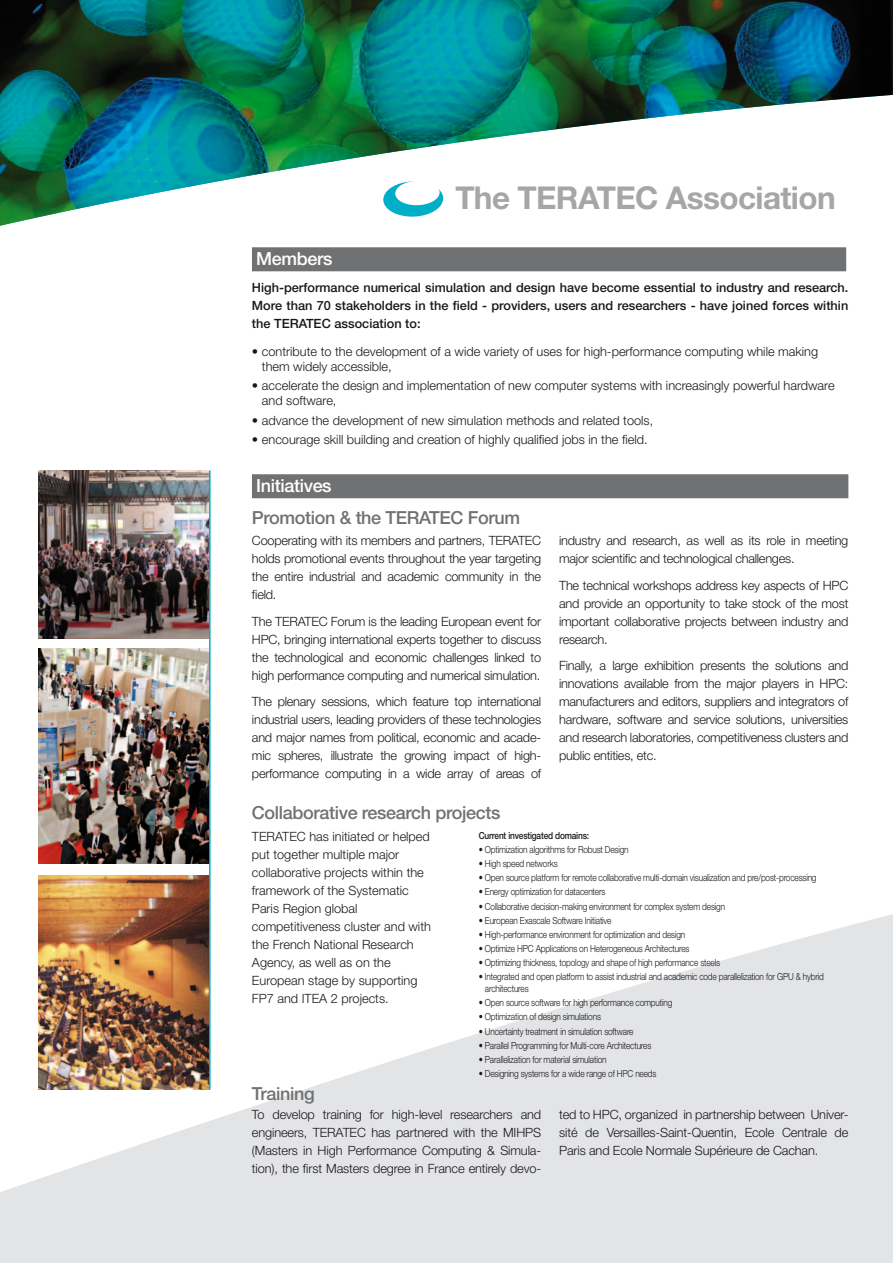
<style>
.page{position:relative;width:893px;height:1263px;background:#fff}
.page>*{position:absolute;margin:0;border:0;box-sizing:border-box;transform-origin:0 0}
.t1{font:700 31.5px "Helvetica Neue";letter-spacing:-.02em;color:#a5a6a8}
._2e_sous-titre{font:500 18px "Helvetica Neue";letter-spacing:-.02em;color:#707173}
.sous_titre{font:500 18px "Helvetica Neue";letter-spacing:-.02em;color:#fff}
.texte{font:300 12.75px/18px "Helvetica Neue";color:#1a171c;text-align:justify}
.texte-2{font:500 12.75px/18px "Helvetica Neue";color:#1a171c;text-align:justify}
.texte-3{font:300 12.75px/18px "Helvetica Neue";letter-spacing:-.02em;color:#1a171c}
.t2{font:300 9.75px/12px "Helvetica Neue";letter-spacing:-.02em;color:#1a171c;scale:.85 1}
.t3{font:500 9.75px "Helvetica Neue";letter-spacing:-.02em;color:#1a171c;scale:.85 1}
</style>
<div class="page">
<svg style="left:0;top:667px;width:893px;height:596px"></svg>
<img style="left:0;top:0;width:893px;height:226px">
<img style="left:39px;top:471px;width:170px;height:168px">
<img style="left:39px;top:875px;width:170px;height:214px">
<img style="left:39px;top:648px;width:170px;height:215px">
<hr style="left:209px;top:471px;width:2px;height:618px;background:#00aec7">
<svg style="left:383px;top:181px;width:60px;height:36px"></svg>
<div style="left:395px;top:180px;width:45px;height:26px;background:#fff;border-radius:50%"></div>
<div style="left:252px;top:247px;width:594px;height:24px;background:#707173"></div>
<div style="left:252px;top:474px;width:596px;height:24px;background:#707173"></div>
<p class="sous_titre" style="left:256px;top:248px;width:78px">Members</p>
<p class="t1" style="left:455px;top:179px;width:382px">The TERATEC Association</p>
<p class="texte-2" style="left:252px;top:278px;width:598px">High-performance numerical simulation and design have become essential to industry and research.<br>More than 70 stakeholders in the field - providers, users and researchers - have joined forces within the TERATEC association to:</p>
<p class="texte" style="left:262px;top:344px;width:558px;line-height:15px;text-indent:-10px">• contribute to the development of a wide variety of uses for high-performance computing while making them widely accessible,</p>
<p class="texte" style="left:262px;top:378px;width:574px;line-height:15px;text-indent:-10px">• accelerate the design and implementation of new computer systems with increasingly powerful hardware and software,</p>
<p class="texte" style="left:252px;top:411px;width:403px">• advance the development of new simulation methods and related tools,</p>
<p class="texte" style="left:252px;top:430px;width:397px">• encourage skill building and creation of highly qualified jobs in the field.</p>
<p class="sous_titre" style="left:256px;top:475px;width:77px">Initiatives</p>
<p class="_2e_sous-titre" style="left:252px;top:507px;width:270px">Promotion &amp; the TERATEC Forum</p>
<p class="texte" style="left:252px;top:531px;width:291px">Cooperating with its members and partners, TERATEC holds promotional events throughout the year targeting the entire industrial and academic community in the field.</p>
<p class="texte" style="left:252px;top:612px;width:291px">The TERATEC Forum is the leading European event for HPC, bringing international experts together to discuss the technological and economic challenges linked to high performance computing and numerical simulation.</p>
<p class="texte" style="left:252px;top:692px;width:291px">The plenary sessions, which feature top international industrial users, leading providers of these technologies and major names from political, economic and acade&shy;mic spheres, illustrate the growing impact of high&shy;performance computing in a wide array of areas of</p>
<p class="texte-3" style="left:559px;top:531px;width:291px">industry and research, as well as its role in meeting major scientific and technological challenges.</p>
<p class="texte" style="left:559px;top:576px;width:291px">The technical workshops address key aspects of HPC and provide an opportunity to take stock of the most important collaborative projects between industry and research.</p>
<p class="texte" style="left:559px;top:656px;width:291px">Finally, a large exhibition presents the solutions and innovations available from the major players in HPC: manufacturers and editors, suppliers and integrators of hardware, software and service solutions, universities and research laboratories, competitiveness clusters and public entities, etc.</p>
<p class="_2e_sous-titre" style="left:252px;top:801px;width:250px">Collaborative research projects</p>
<p class="texte" style="left:252px;top:827px;width:180px;text-align:left">TERATEC has initiated or helped put together multiple major collaborative projects within the framework of the Systematic<br>Paris Region global competitiveness cluster and with the French National Research<br>Agency, as well as on the<br>European stage by supporting<br>FP7 and ITEA 2 projects.</p>
<p class="t3" style="left:479px;top:829px;width:131px">Current investigated domains:</p>
<p class="t2" style="left:479px;top:843px;width:178px">• Optimization algorithms for Robust Design</p>
<p class="t2" style="left:479px;top:857px;width:94px">• High speed networks</p>
<p class="t2" style="left:479px;top:871px;width:399px">• Open source platform for remote collaborative multi-domain visualization and pre/post-processing</p>
<p class="t2" style="left:479px;top:886px;width:151px">• Energy optimization for datacenters</p>
<p class="t2" style="left:479px;top:900px;width:291px">• Collaborative decision-making environment for complex system design</p>
<p class="t2" style="left:479px;top:914px;width:158px">• European Exascale Software Initiative</p>
<p class="t2" style="left:479px;top:928px;width:244px">• High-performance environment for optimization and design</p>
<p class="t2" style="left:479px;top:942px;width:249px">• Optimize HPC Applications on Heterogeneous Architectures</p>
<p class="t2" style="left:479px;top:956px;width:285px">• Optimizing thickness, topology and shape of high performance steels</p>
<p class="t2" style="left:485px;top:970px;width:400px;text-indent:-6px">• Integrated and open platform to assist industrial and academic code parallelization for GPU &amp; hybrid architectures</p>
<p class="t2" style="left:479px;top:996px;width:229px">• Open source software for high performance computing</p>
<p class="t2" style="left:479px;top:1011px;width:145px">• Optimization of design simulations</p>
<p class="t2" style="left:479px;top:1025px;width:184px">• Uncertainty treatment in simulation software</p>
<p class="t2" style="left:479px;top:1039px;width:205px">• Parallel Programming for Multi-core Architectures</p>
<p class="t2" style="left:479px;top:1053px;width:152px">• Parallelization for material simulation</p>
<p class="t2" style="left:479px;top:1067px;width:210px">• Designing systems for a wide range of HPC needs</p>
<p class="_2e_sous-titre" style="left:252px;top:1083px;width:64px">Training</p>
<p class="texte" style="left:252px;top:1105px;width:291px">To develop training for high-level researchers and engineers, TERATEC has partnered with the MIHPS (Masters in High Performance Computing &amp; Simula&shy;tion), the first Masters degree in France entirely devo-</p>
<p class="texte" style="left:559px;top:1105px;width:291px">ted to HPC, organized in partnership between Univer&shy;sité de Versailles-Saint-Quentin, Ecole Centrale de Paris and Ecole Normale Supérieure de Cachan.</p>
</div>
